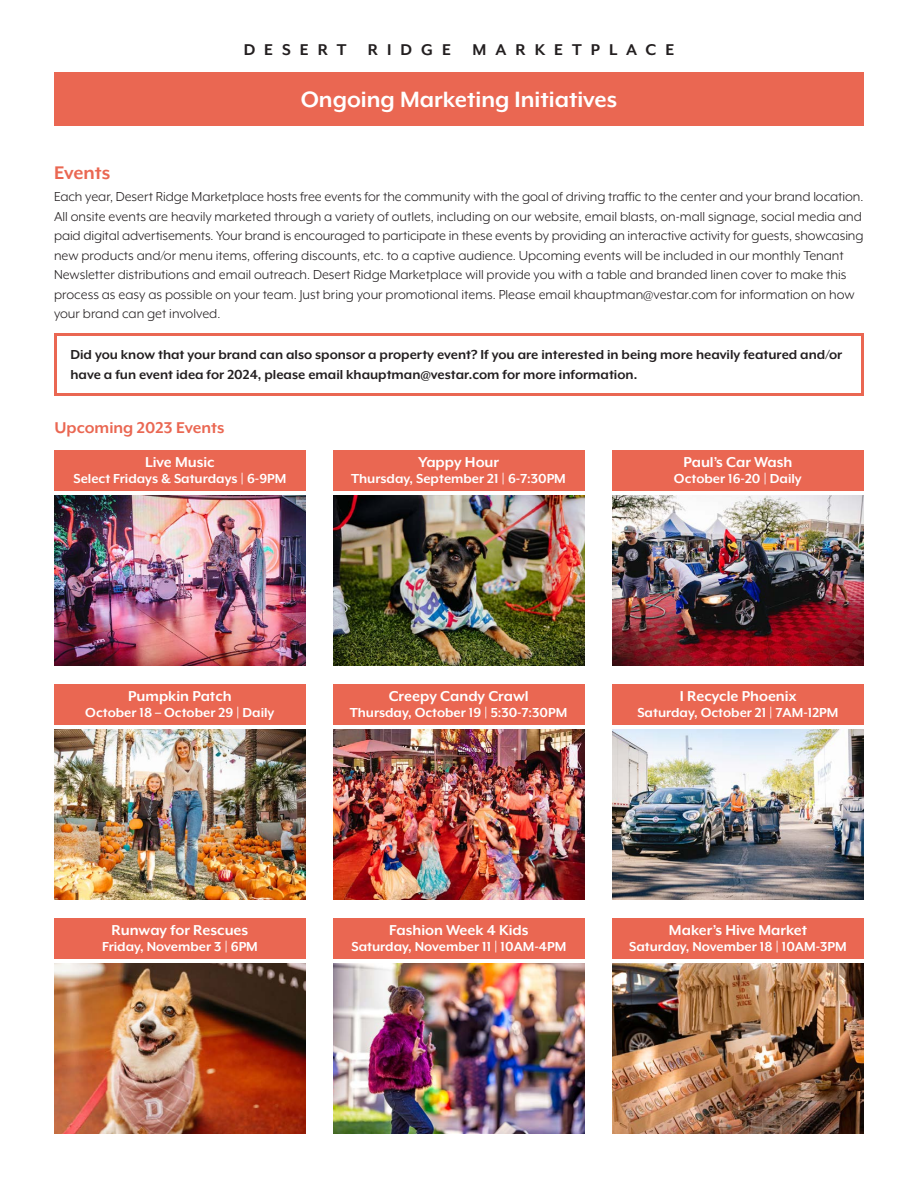
<style>
.page{position:relative;width:918px;height:1188px;background:#fff}
.page>*{position:absolute;margin:0;border:0;box-sizing:border-box;transform-origin:0 0}
.t1{font:700 25.5px "Mr Eaves XL Mod OT";color:#fff}
.t2{font:700 21px "Mr Eaves XL Mod OT";color:#ea6752}
.t3{font:700 18px "Mr Eaves XL Mod OT";letter-spacing:.5em;color:#231f20}
.t4{font:700 18px "Mr Eaves XL Mod OT";color:#ea6752}
.t5{font:700 16.5px "Mr Eaves XL Mod OT";color:#fff}
.t6{font:15px/19.5px "Mr Eaves XL Mod OT";color:#231f20}
.t7{font:700 15px "Mr Eaves XL Mod OT";color:#fff}
.t8{font:700 15px/19.5px "Mr Eaves XL Mod OT";color:#231f20}
</style>
<div class="page">
<div style="left:54px;top:72px;width:810px;height:54px;background:#ea6752"></div>
<img style="left:54px;top:495px;width:252px;height:171px">
<img style="left:54px;top:963px;width:252px;height:171px">
<img style="left:333px;top:963px;width:252px;height:171px">
<img style="left:54px;top:729px;width:252px;height:171px">
<img style="left:612px;top:963px;width:252px;height:171px">
<div style="left:54px;top:333px;width:810px;height:63px;border:3px solid #ea6752"></div>
<div style="left:54px;top:450px;width:252px;height:40px;background:#ea6752"></div>
<div style="left:612px;top:684px;width:252px;height:40px;background:#ea6752"></div>
<div style="left:333px;top:450px;width:252px;height:40px;background:#ea6752"></div>
<div style="left:54px;top:918px;width:252px;height:40px;background:#ea6752"></div>
<div style="left:333px;top:918px;width:252px;height:40px;background:#ea6752"></div>
<div style="left:612px;top:450px;width:252px;height:40px;background:#ea6752"></div>
<div style="left:54px;top:684px;width:252px;height:40px;background:#ea6752"></div>
<div style="left:612px;top:918px;width:252px;height:40px;background:#ea6752"></div>
<img style="left:333px;top:495px;width:252px;height:171px">
<img style="left:333px;top:729px;width:252px;height:171px">
<div style="left:333px;top:684px;width:252px;height:40px;background:#ea6752"></div>
<img style="left:612px;top:495px;width:252px;height:171px">
<img style="left:612px;top:729px;width:252px;height:171px">
<p class="t3" style="left:244px;top:40px;width:432px">DESERT RIDGE MARKETPLACE</p>
<h1 class="t1" style="left:301px;top:87px;width:318px">Ongoing Marketing Initiatives</h1>
<h2 class="t2" style="left:54px;top:162px;width:58px">Events</h2>
<p class="t6" style="left:54px;top:187px;width:811px">Each year, Desert Ridge Marketplace hosts free events for the community with the goal of driving traffic to the center and your brand location.<br>All onsite events are heavily marketed through a variety of outlets, including on our website, email blasts, on‑mall signage, social media and paid digital advertisements. Your brand is encouraged to participate in these events by providing an interactive activity for guests, showcasing new products and/or menu items, offering discounts, etc. to a captive audience. Upcoming events will be included in our monthly Tenant Newsletter distributions and email outreach. Desert Ridge Marketplace will provide you with a table and branded linen cover to make this process as easy as possible on your team. Just bring your promotional items. Please email khauptman@vestar.com for information on how your brand can get involved.</p>
<p class="t8" style="left:70px;top:345px;width:773px">Did you know that your brand can also sponsor a property event? If you are interested in being more heavily featured and/or have a fun event idea for 2024, please email khauptman@vestar.com for more information.</p>
<p class="t4" style="left:54px;top:418px;width:171px">Upcoming 2023 Events</p>
<p class="t5" style="left:145px;top:454px;width:71px">Live Music</p>
<p class="t7" style="left:73px;top:471px;width:215px">Select Fridays &amp; Saturdays | 6-9PM</p>
<p class="t5" style="left:418px;top:454px;width:82px">Yappy Hour</p>
<p class="t7" style="left:351px;top:471px;width:216px">Thursday, September 21 | 6-7:30PM</p>
<p class="t5" style="left:683px;top:454px;width:111px">Paul’s Car Wash</p>
<p class="t7" style="left:674px;top:471px;width:129px">October 16-20 | Daily</p>
<p class="t5" style="left:128px;top:688px;width:105px">Pumpkin Patch</p>
<p class="t7" style="left:85px;top:705px;width:191px">October 18 – October 29 | Daily</p>
<p class="t5" style="left:389px;top:688px;width:142px">Creepy Candy Crawl</p>
<p class="t7" style="left:350px;top:705px;width:219px">Thursday, October 19 | 5:30-7:30PM</p>
<p class="t5" style="left:680px;top:688px;width:118px">I Recycle Phoenix</p>
<p class="t7" style="left:637px;top:705px;width:203px">Saturday, October 21 | 7AM-12PM</p>
<p class="t5" style="left:112px;top:922px;width:138px">Runway for Rescues</p>
<p class="t7" style="left:102px;top:939px;width:157px">Friday, November 3 | 6PM</p>
<p class="t5" style="left:389px;top:922px;width:141px">Fashion Week 4 Kids</p>
<p class="t7" style="left:351px;top:939px;width:216px">Saturday, November 11 | 10AM-4PM</p>
<p class="t5" style="left:669px;top:922px;width:140px">Maker’s Hive Market</p>
<p class="t7" style="left:629px;top:939px;width:219px">Saturday, November 18 | 10AM-3PM</p>
</div>
